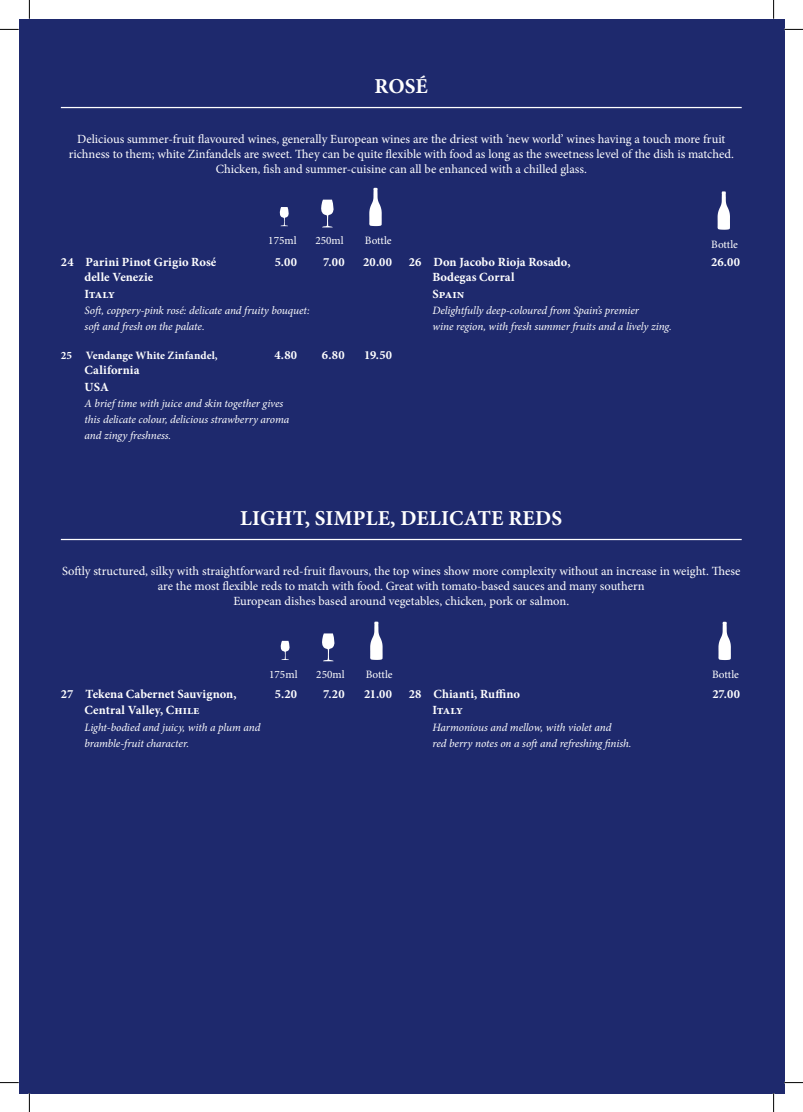
<style>
.page{position:relative;width:803px;height:1112px;background:#fff}
.page>*{position:absolute;margin:0;border:0;box-sizing:border-box;transform-origin:0 0}
.t1{font:700 21.25px "Minion Pro";letter-spacing:.01em;color:#fff}
.t2{font:12.5px/15px "Minion Pro";color:#fff;text-align:center}
.t3{font:700 12.5px/16.2px "Minion Pro";color:#fff}
.t4{font:700 12.5px/16.2px "Minion Pro";letter-spacing:-.04em;color:#fff}
.t5{font:italic 11.25px/16.2px "Minion Pro";letter-spacing:-.01em;color:#fff}
.t6{font:11.25px "Minion Pro";color:#fff}
.t7{font:700 11.25px "Minion Pro";letter-spacing:.01em;color:#fff}
</style>
<div class="page">
<div style="left:19px;top:19px;width:765px;height:1073px;background:#1e296d"></div>
<hr style="left:61px;top:107px;width:681px;height:1px;background:#fff">
<hr style="left:61px;top:538px;width:681px;height:2px;background:#fff">
<svg style="left:717px;top:191px;width:13px;height:39px"></svg>
<svg style="left:370px;top:621px;width:13px;height:38px"></svg>
<svg style="left:280px;top:640px;width:10px;height:19px"></svg>
<svg style="left:322px;top:633px;width:13px;height:28px"></svg>
<svg style="left:718px;top:621px;width:13px;height:39px"></svg>
<svg style="left:369px;top:188px;width:13px;height:38px"></svg>
<svg style="left:279px;top:207px;width:10px;height:19px"></svg>
<svg style="left:321px;top:199px;width:13px;height:28px"></svg>
<svg style="left:0;top:29px;width:19px;height:1px"></svg>
<svg style="left:784px;top:29px;width:19px;height:1px"></svg>
<svg style="left:0;top:1082px;width:19px;height:1px"></svg>
<svg style="left:784px;top:1081px;width:19px;height:2px"></svg>
<svg style="left:29px;top:0;width:1px;height:19px"></svg>
<svg style="left:29px;top:1092px;width:1px;height:19px"></svg>
<svg style="left:773px;top:0;width:1px;height:19px"></svg>
<svg style="left:773px;top:1092px;width:1px;height:19px"></svg>
<h1 class="t1" style="left:375px;top:71px;width:55px">ROSÉ</h1>
<p class="t2" style="left:69px;top:132px;width:667px">Delicious summer-fruit flavoured wines, generally European wines are the driest with ‘new world’ wines having a touch more fruit richness to them; white Zinfandels are sweet. They can be quite flexible with food as long as the sweetness level of the dish is matched.<br>Chicken, fish and summer-cuisine can all be enhanced with a chilled glass.</p>
<p class="t6" style="left:268px;top:233px;width:30px">175ml</p>
<p class="t6" style="left:315px;top:233px;width:30px">250ml</p>
<p class="t6" style="left:365px;top:233px;width:28px">Bottle</p>
<p class="t3" style="left:61px;top:254px;width:157px">24 Parini Pinot Grigio Rosé</p>
<p class="t3" style="left:275px;top:254px;width:24px">5.00</p>
<p class="t3" style="left:323px;top:254px;width:23px">7.00</p>
<p class="t3" style="left:363px;top:254px;width:30px">20.00</p>
<p class="t4" style="left:85px;top:269px;width:70px">delle Venezie<br>Italy</p>
<p class="t5" style="left:85px;top:302px;width:227px">Soft, coppery-pink rosé: delicate and fruity bouquet: soft and fresh on the palate.</p>
<p class="t7" style="left:61px;top:347px;width:158px">25 Vendange White Zinfandel,</p>
<p class="t3" style="left:274px;top:347px;width:24px">4.80</p>
<p class="t3" style="left:322px;top:347px;width:24px">6.80</p>
<p class="t3" style="left:364px;top:347px;width:30px">19.50</p>
<p class="t3" style="left:85px;top:362px;width:56px">California<br>USA</p>
<p class="t5" style="left:85px;top:395px;width:206px">A brief time with juice and skin together gives this delicate colour, delicious strawberry aroma and zingy freshness.</p>
<p class="t6" style="left:711px;top:236px;width:28px">Bottle</p>
<p class="t3" style="left:409px;top:254px;width:163px">26 Don Jacobo Rioja Rosado,</p>
<p class="t3" style="left:711px;top:254px;width:30px">26.00</p>
<p class="t3" style="left:432px;top:269px;width:84px">Bodegas Corral<br>Spain</p>
<p class="t5" style="left:432px;top:302px;width:241px">Delightfully deep-coloured from Spain’s premier<br>wine region, with fresh summer fruits and a lively zing.</p>
<h1 class="t1" style="left:240px;top:503px;width:323px">LIGHT, SIMPLE, DELICATE REDS</h1>
<p class="t2" style="left:62px;top:563px;width:680px">Softly structured, silky with straightforward red-fruit flavours, the top wines show more complexity without an increase in weight. These are the most flexible reds to match with food. Great with tomato-based sauces and many southern<br>European dishes based around vegetables, chicken, pork or salmon.</p>
<p class="t6" style="left:269px;top:666px;width:30px">175ml</p>
<p class="t6" style="left:316px;top:666px;width:30px">250ml</p>
<p class="t6" style="left:366px;top:666px;width:28px">Bottle</p>
<p class="t6" style="left:712px;top:666px;width:28px">Bottle</p>
<p class="t3" style="left:61px;top:685px;width:177px">27 Tekena Cabernet Sauvignon,</p>
<p class="t3" style="left:275px;top:685px;width:24px">5.20</p>
<p class="t3" style="left:323px;top:685px;width:23px">7.20</p>
<p class="t3" style="left:364px;top:685px;width:30px">21.00</p>
<p class="t3" style="left:85px;top:702px;width:117px">Central Valley, Chile</p>
<p class="t5" style="left:85px;top:718px;width:177px">Light-bodied and juicy, with a plum and bramble-fruit character.</p>
<p class="t3" style="left:409px;top:685px;width:113px">28 Chianti, Ruffino</p>
<p class="t3" style="left:712px;top:685px;width:29px">27.00</p>
<p class="t3" style="left:432px;top:702px;width:32px">Italy</p>
<p class="t5" style="left:432px;top:718px;width:201px">Harmonious and mellow, with violet and<br>red berry notes on a soft and refreshing finish.</p>
</div>
